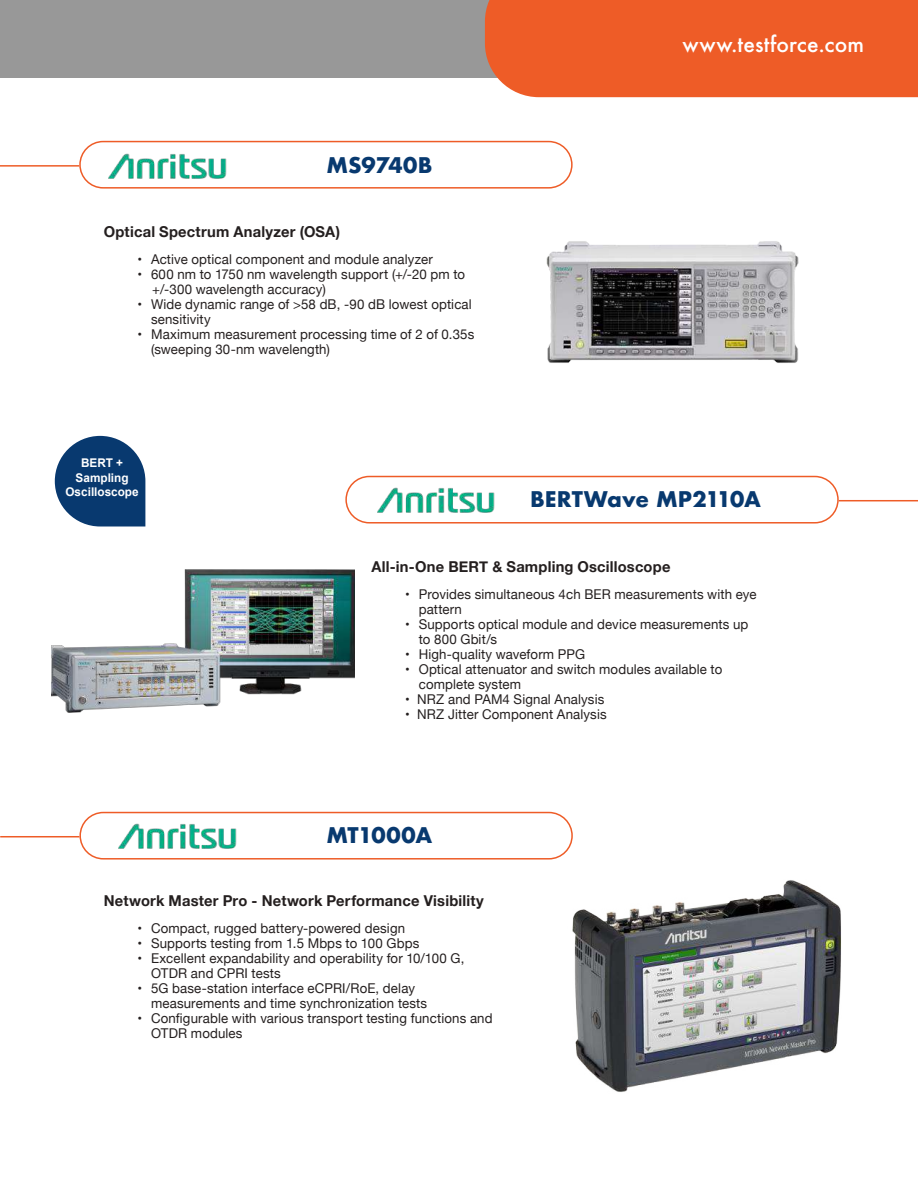
<style>
.page{position:relative;width:918px;height:1188px;background:#fff}
.page>*{position:absolute;margin:0;border:0;box-sizing:border-box;transform-origin:0 0}
.t1{font:700 21px "Futura";letter-spacing:-.01em;color:#08396f}
.t2{font:500 21px "Futura";letter-spacing:.01em;color:#fff}
.t3{font:700 15px "Helvetica Neue";letter-spacing:.015em;color:#241f1f}
.t4{font:13.5px/15px "Helvetica Neue";letter-spacing:.01em;color:#241f1f}
.t5{font:700 12px/14.4px "Arial";color:#fff;text-align:center}
</style>
<div class="page">
<div style="left:0;top:0;width:756px;height:78px;background:#989898"></div>
<div style="left:485px;top:0;width:433px;height:97px;background:#ee5c27"></div>
<img style="left:377px;top:487px;width:118px;height:26px">
<img style="left:108px;top:153px;width:119px;height:26px">
<img style="left:118px;top:823px;width:119px;height:26px">
<img style="left:572px;top:880px;width:269px;height:212px">
<img style="left:546px;top:241px;width:253px;height:122px">
<img style="left:51px;top:569px;width:304px;height:144px">
<svg style="left:55px;top:436px;width:90px;height:90px;background:#2f5885"></svg>
<div style="left:79px;top:141px;width:494px;height:48px;border:2px solid #ee5c27;border-radius:23px"></div>
<div style="left:345px;top:476px;width:494px;height:48px;border:2px solid #ee5c27;border-radius:23px"></div>
<div style="left:79px;top:812px;width:494px;height:48px;border:2px solid #ee5c27;border-radius:23px"></div>
<hr style="left:0;top:165px;width:79px;height:2px;background:#ee5c27">
<hr style="left:839px;top:500px;width:79px;height:1px;background:#ee5c27">
<hr style="left:0;top:836px;width:79px;height:1px;background:#ee5c27">
<h1 class="t1" style="left:327px;top:150px;width:107px">MS9740B</h1>
<p class="t3" style="left:104px;top:220px;width:238px">Optical Spectrum Analyzer (OSA)</p>
<p class="t4" style="left:138px;top:252px;width:297px">• Active optical component and module analyzer</p>
<p class="t4" style="left:152px;top:267px;width:314px;text-indent:-15px">• 600 nm to 1750 nm wavelength support (+/-20 pm to +/-300 wavelength accuracy)</p>
<p class="t4" style="left:151px;top:297px;width:322px;text-indent:-14px">• Wide dynamic range of &gt;58 dB, -90 dB lowest optical sensitivity</p>
<p class="t4" style="left:151px;top:327px;width:325px;text-indent:-14px">• Maximum measurement processing time of 2 of 0.35s (sweeping 30-nm wavelength)</p>
<p class="t5" style="left:66px;top:456px;width:75px">BERT +<br>Sampling<br>Oscilloscope</p>
<h1 class="t2" style="left:682px;top:30px;width:183px">www.testforce.com</h1>
<h1 class="t1" style="left:530px;top:484px;width:233px">BERTWave MP2110A</h1>
<p class="t3" style="left:372px;top:554px;width:300px">All-in-One BERT &amp; Sampling Oscilloscope</p>
<p class="t4" style="left:419px;top:587px;width:339px;text-indent:-14px">• Provides simultaneous 4ch BER measurements with eye pattern</p>
<p class="t4" style="left:419px;top:617px;width:331px;text-indent:-14px">• Supports optical module and device measurements up to 800 Gbit/s</p>
<p class="t4" style="left:405px;top:647px;width:181px">• High-quality waveform PPG</p>
<p class="t4" style="left:419px;top:662px;width:305px;text-indent:-14px">• Optical attenuator and switch modules available to complete system</p>
<p class="t4" style="left:405px;top:692px;width:201px">• NRZ and PAM4 Signal Analysis</p>
<p class="t4" style="left:405px;top:707px;width:203px">• NRZ Jitter Component Analysis</p>
<h1 class="t1" style="left:327px;top:820px;width:107px">MT1000A</h1>
<p class="t3" style="left:104px;top:889px;width:382px">Network Master Pro - Network Performance Visibility</p>
<p class="t4" style="left:138px;top:922px;width:269px">• Compact, rugged battery-powered design</p>
<p class="t4" style="left:138px;top:937px;width:283px">• Supports testing from 1.5 Mbps to 100 Gbps</p>
<p class="t4" style="left:151px;top:952px;width:315px;text-indent:-14px">• Excellent expandability and operability for 10/100 G,<br>OTDR and CPRI tests</p>
<p class="t4" style="left:151px;top:982px;width:278px;text-indent:-14px">• 5G base-station interface eCPRI/RoE, delay measurements and time synchronization tests</p>
<p class="t4" style="left:151px;top:1012px;width:343px;text-indent:-14px">• Configurable with various transport testing functions and<br>OTDR modules</p>
</div>
